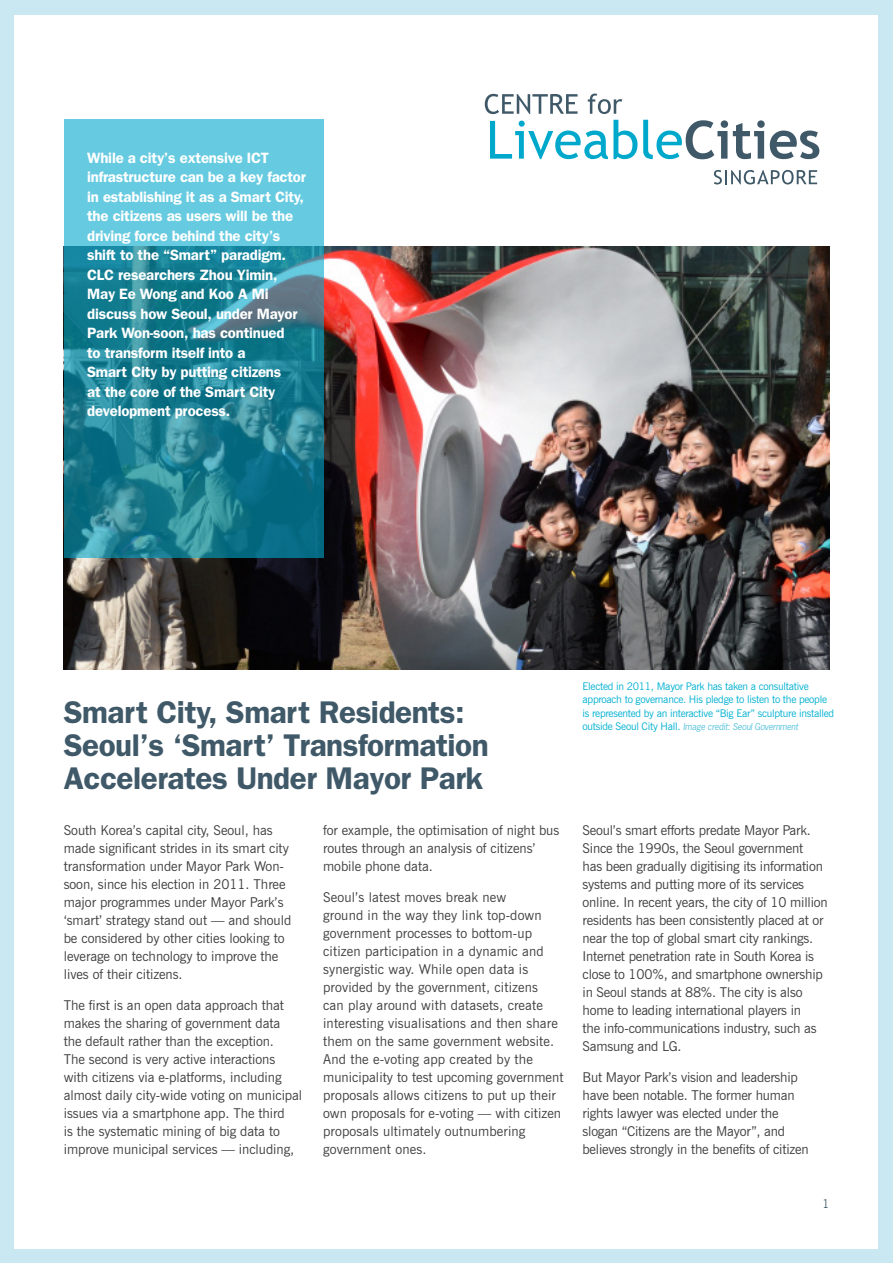
<style>
.page{position:relative;width:893px;height:1263px;background:#fff}
.page>*{position:absolute;margin:0;border:0;box-sizing:border-box;transform-origin:0 0}
.t1{font:600 31.5px/33px "Franklin Gothic";letter-spacing:-.015em;color:#405968}
.Blurb{font:600 15px/19.5px "Franklin Gothic";letter-spacing:-.015em;color:#fff}
.t2{font:13.5px/18px "News Gothic BT";letter-spacing:-.005em;color:#3e3e3f}
.t3{font:12px "News Gothic BT";color:#405968;scale:.95 1}
.t4{font:10.5px/13.5px "News Gothic BT";letter-spacing:-.025em;color:#00b0d1}
.t5{font:italic 9px "News Gothic";letter-spacing:-.025em;color:#5bc4dd}
.s1{font-family:"News Gothic BT";font-style:normal;font-size:10.5px;color:#00b0d1}
</style>
<div class="page">
<div style="left:0;top:0;width:893px;height:1262px;background:#c9e8f2"></div>
<div style="left:15px;top:15px;width:863px;height:1233px;background:#fff"></div>
<img style="left:64px;top:247px;width:765px;height:422px">
<svg style="left:64px;top:119px;width:259px;height:439px;background:#3495a8"></svg>
<svg style="left:714px;top:170px;width:103px;height:14px"></svg>
<svg style="left:643px;top:119px;width:177px;height:40px"></svg>
<svg style="left:485px;top:94px;width:93px;height:20px"></svg>
<svg style="left:588px;top:94px;width:34px;height:20px"></svg>
<svg style="left:490px;top:120px;width:147px;height:39px"></svg>
<p class="Blurb" style="left:87px;top:148px;width:220px">While a city’s extensive ICT infrastructure can be a key factor in establishing it as a Smart City, the citizens as users will be the driving force behind the city’s shift to the “Smart” paradigm.<br>CLC researchers Zhou Yimin,<br>May Ee Wong and Koo A Mi discuss how Seoul, under Mayor<br>Park Won-soon, has continued<br>to transform itself into a<br>Smart City by putting citizens<br>at the core of the Smart City development process.</p>
<p class="t1" style="left:64px;top:695px;width:402px">Smart City, Smart Residents:</p>
<p class="t1" style="left:64px;top:728px;width:427px">Seoul’s ‘Smart’ Transformation<br>Accelerates Under Mayor Park</p>
<p class="t2" style="left:323px;top:821px;width:238px">for example, the optimisation of night bus routes through an analysis of citizens’ mobile phone data.</p>
<p class="t2" style="left:323px;top:888px;width:242px">Seoul’s latest moves break new<br>ground in the way they link top-down government processes to bottom-up citizen participation in a dynamic and synergistic way. While open data is provided by the government, citizens<br>can play around with datasets, create interesting visualisations and then share them on the same government website.<br>And the e-voting app created by the municipality to test upcoming government proposals allows citizens to put up their own proposals for e-voting — with citizen proposals ultimately outnumbering government ones.</p>
<p class="t2" style="left:64px;top:821px;width:229px">South Korea’s capital city, Seoul, has made significant strides in its smart city transformation under Mayor Park Won&shy;soon, since his election in 2011. Three major programmes under Mayor Park’s ‘smart’ strategy stand out — and should be considered by other cities looking to leverage on technology to improve the lives of their citizens.</p>
<p class="t2" style="left:64px;top:996px;width:240px">The first is an open data approach that makes the sharing of government data<br>the default rather than the exception.<br>The second is very active interactions with citizens via e-platforms, including almost daily city-wide voting on municipal issues via a smartphone app. The third<br>is the systematic mining of big data to improve municipal services — including,</p>
<p class="t4" style="left:583px;top:679px;width:253px">Elected in 2011, Mayor Park has taken a consultative approach to governance. His pledge to listen to the people is represented by an interactive “Big Ear” sculpture installed</p>
<p class="t5" style="left:583px;top:721px;width:217px"><span class="s1">outside Seoul City Hall.</span> Image credit: Seoul Government</p>
<p class="t2" style="left:583px;top:821px;width:247px">Seoul’s smart efforts predate Mayor Park.<br>Since the 1990s, the Seoul government<br>has been gradually digitising its information systems and putting more of its services online. In recent years, the city of 10 million residents has been consistently placed at or near the top of global smart city rankings.<br>Internet penetration rate in South Korea is close to 100%, and smartphone ownership in Seoul stands at 88%. The city is also home to leading international players in<br>the info-communications industry, such as Samsung and LG.</p>
<p class="t2" style="left:583px;top:1068px;width:228px">But Mayor Park’s vision and leadership have been notable. The former human rights lawyer was elected under the slogan “Citizens are the Mayor”, and believes strongly in the benefits of citizen</p>
<p class="t3" style="left:822px;top:1196px;width:9px">1</p>
</div>
